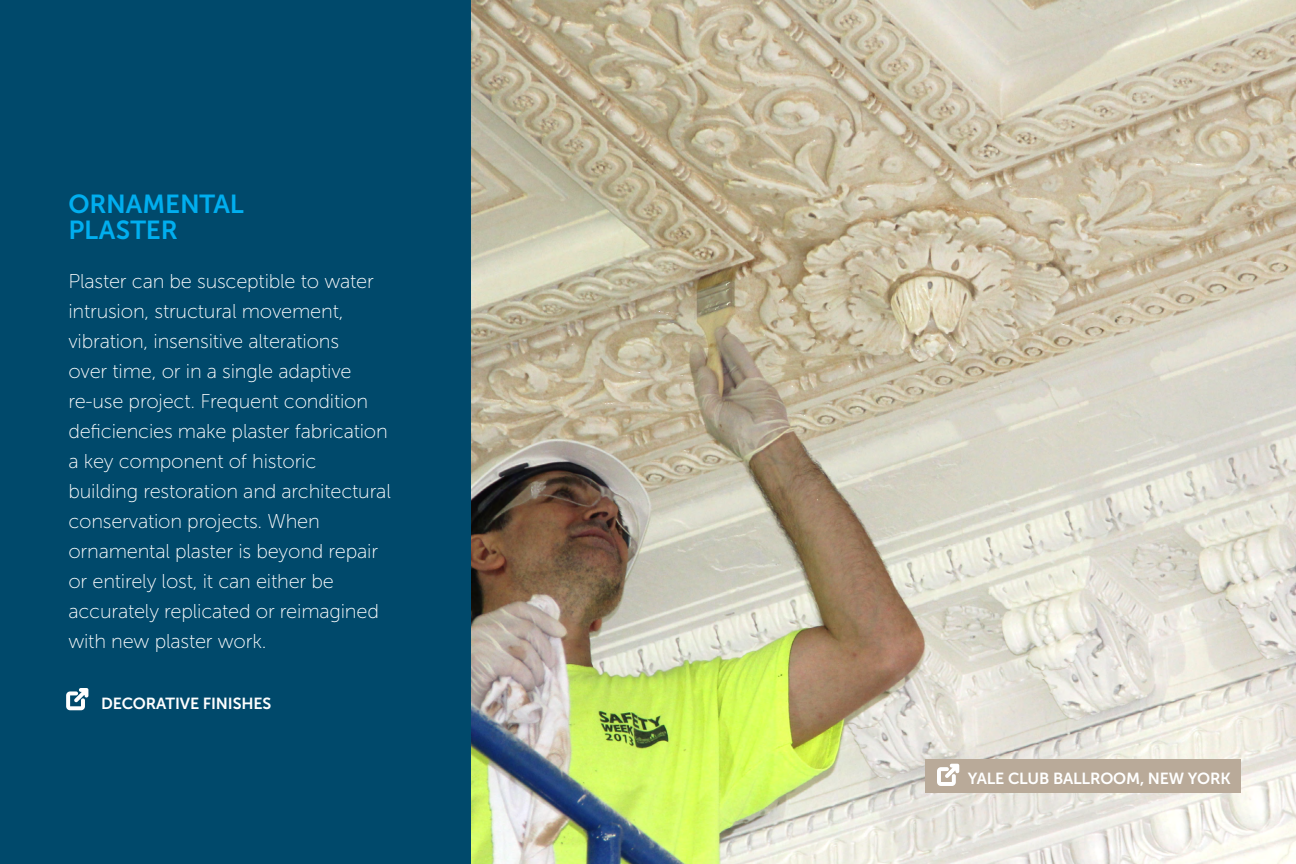
<style>
.page{position:relative;width:1296px;height:864px;background:#fff}
.page>*{position:absolute;margin:0;border:0;box-sizing:border-box;transform-origin:0 0}
.t1{font:26px/26px "Museo Sans 700";letter-spacing:-.005em;color:#00aeef}
.t2{font:20px/30px "Museo Sans 100";letter-spacing:-.01em;color:#fff}
.t3{font:16px "Museo Sans 700";letter-spacing:-.01em;color:#fff}
</style>
<div class="page">
<div style="left:0;top:0;width:490px;height:864px;background:#00496b"></div>
<svg style="left:66px;top:688px;width:23px;height:23px"></svg>
<img style="left:472px;top:0;width:824px;height:864px">
<div style="left:925px;top:760px;width:316px;height:33px;background:#b9aa99"></div>
<svg style="left:937px;top:763px;width:23px;height:23px"></svg>
<h1 class="t1" style="left:68px;top:191px;width:177px">ORNAMENTAL<br>PLASTER</h1>
<p class="t2" style="left:68px;top:267px;width:324px">Plaster can be susceptible to water intrusion, structural movement, vibration, insensitive alterations<br>over time, or in a single adaptive re-use project. Frequent condition deficiencies make plaster fabrication a key component of historic building restoration and architectural conservation projects. When ornamental plaster is beyond repair or entirely lost, it can either be accurately replicated or reimagined with new plaster work.</p>
<p class="t3" style="left:101px;top:694px;width:172px">DECORATIVE FINISHES</p>
<p class="t3" style="left:968px;top:770px;width:264px">YALE CLUB BALLROOM, NEW YORK</p>
</div>
